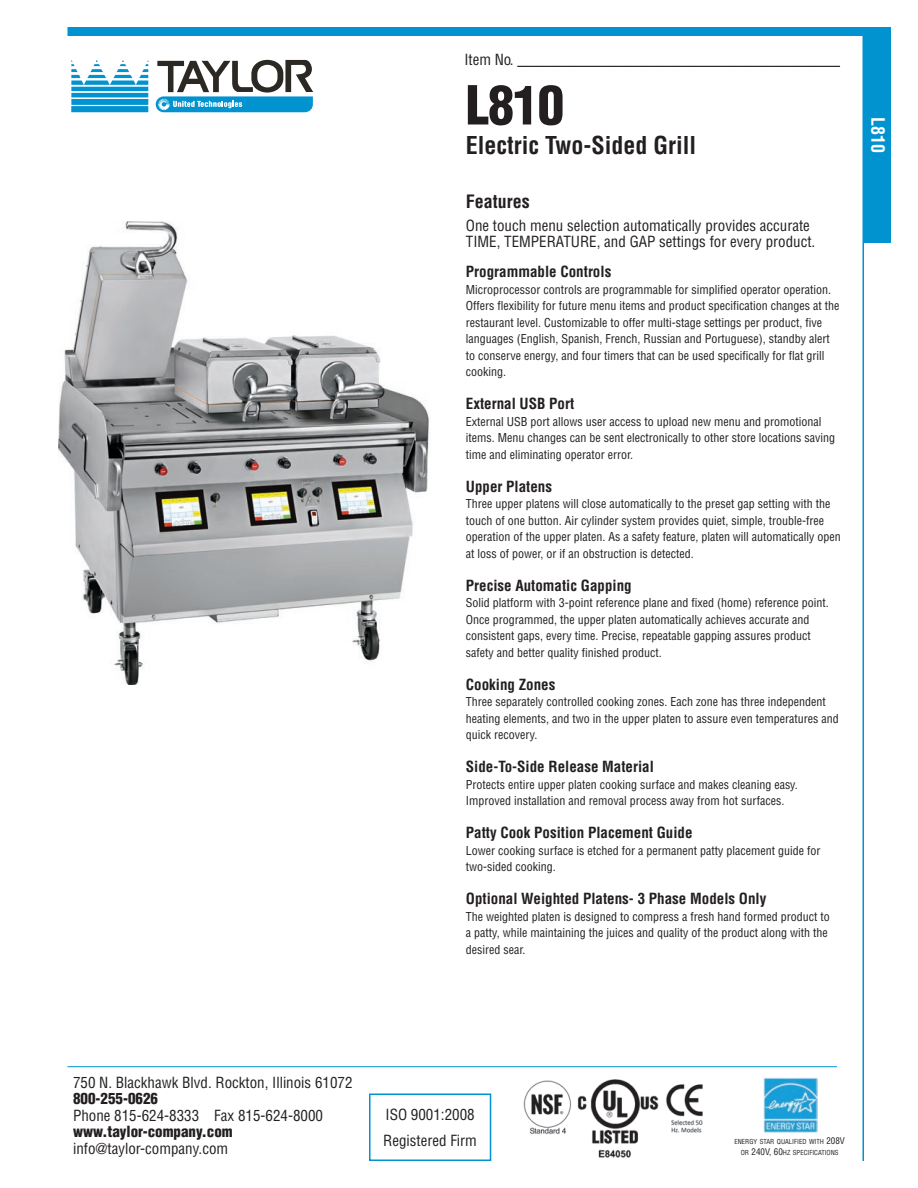
<style>
.page{position:relative;width:918px;height:1188px;background:#fff}
.page>*{position:absolute;margin:0;border:0;box-sizing:border-box;transform-origin:0 0}
.t1{font:900 condensed 52.5px "Helvetica";color:#231f20}
.t2{font:700 condensed 24px "Helvetica";color:#231f20}
.t3{font:700 condensed 18px "Helvetica";color:#231f20}
.t4{font:700 condensed 18px "Helvetica";color:#fff}
.t5{font:700 condensed 15px "Helvetica";color:#231f20}
.t6{font:condensed 15px "Helvetica LT Std";color:#231f20}
.t7{font:condensed 15px/16.5px "Helvetica";color:#231f20}
.t8{font:900 condensed 15px "Helvetica LT Std";color:#231f20}
.t9{font:condensed 12px/16.5px "Helvetica";color:#231f20}
.t10{font:condensed 6.75px/10.8px "Helvetica";color:#231f20;text-align:center}
.s1{font-size:9px}
</style>
<div class="page">
<div style="left:68px;top:27px;width:823px;height:9px;background:#0093d0"></div>
<hr style="left:68px;top:1066px;width:769px;height:1px;background:#0093d0">
<hr style="left:862px;top:27px;width:2px;height:1134px;background:#0093d0">
<div style="left:864px;top:27px;width:27px;height:216px;background:#0093d0"></div>
<hr style="left:517px;top:66px;width:323px;height:1px;background:#231f20">
<img style="left:58px;top:222px;width:371px;height:463px">
<div style="left:369px;top:1094px;width:122px;height:67px;border:2px solid #0093d0"></div>
<svg style="left:71px;top:60px;width:77px;height:52px"></svg>
<svg style="left:156px;top:60px;width:157px;height:52px"></svg>
<img style="left:763px;top:1078px;width:54px;height:55px">
<img style="left:523px;top:1079px;width:180px;height:79px">
<p class="t6" style="left:464px;top:50px;width:377px">Item No. ___________________________________________</p>
<h1 class="t1" style="left:466px;top:72px;width:100px">L810</h1>
<h2 class="t2" style="left:466px;top:131px;width:232px">Electric Two-Sided Grill</h2>
<h3 class="t3" style="left:466px;top:190px;width:65px">Features</h3>
<p class="t7" style="left:466px;top:217px;width:351px">One touch menu selection automatically provides accurate<br>TIME, TEMPERATURE, and GAP settings for every product.</p>
<p class="t5" style="left:466px;top:263px;width:147px">Programmable Controls</p>
<p class="t9" style="left:466px;top:281px;width:375px">Microprocessor controls are programmable for simplified operator operation.<br>Offers flexibility for future menu items and product specification changes at the restaurant level. Customizable to offer multi-stage settings per product, five languages (English, Spanish, French, Russian and Portuguese), standby alert to conserve energy, and four timers that can be used specifically for flat grill cooking.</p>
<p class="t5" style="left:466px;top:395px;width:110px">External USB Port</p>
<p class="t9" style="left:466px;top:413px;width:371px">External USB port allows user access to upload new menu and promotional items. Menu changes can be sent electronically to other store locations saving time and eliminating operator error.</p>
<p class="t5" style="left:466px;top:477px;width:88px">Upper Platens</p>
<p class="t9" style="left:466px;top:496px;width:377px">Three upper platens will close automatically to the preset gap setting with the touch of one button. Air cylinder system provides quiet, simple, trouble-free operation of the upper platen. As a safety feature, platen will automatically open at loss of power, or if an obstruction is detected.</p>
<p class="t5" style="left:466px;top:576px;width:167px">Precise Automatic Gapping</p>
<p class="t9" style="left:466px;top:595px;width:364px">Solid platform with 3-point reference plane and fixed (home) reference point.<br>Once programmed, the upper platen automatically achieves accurate and consistent gaps, every time. Precise, repeatable gapping assures product safety and better quality finished product.</p>
<p class="t5" style="left:466px;top:675px;width:91px">Cooking Zones</p>
<p class="t9" style="left:466px;top:694px;width:374px">Three separately controlled cooking zones. Each zone has three independent heating elements, and two in the upper platen to assure even temperatures and quick recovery.</p>
<p class="t5" style="left:466px;top:758px;width:190px">Side-To-Side Release Material</p>
<p class="t9" style="left:466px;top:776px;width:334px">Protects entire upper platen cooking surface and makes cleaning easy.<br>Improved installation and removal process away from hot surfaces.</p>
<p class="t5" style="left:466px;top:824px;width:228px">Patty Cook Position Placement Guide</p>
<p class="t9" style="left:466px;top:842px;width:356px">Lower cooking surface is etched for a permanent patty placement guide for two-sided cooking.</p>
<p class="t5" style="left:466px;top:890px;width:302px">Optional Weighted Platens- 3 Phase Models Only</p>
<p class="t9" style="left:466px;top:908px;width:365px">The weighted platen is designed to compress a fresh hand formed product to a patty, while maintaining the juices and quality of the product along with the desired sear.</p>
<h3 class="t4" style="left:889px;top:117px;width:37px;rotate:90deg">L810</h3>
<p class="t6" style="left:73px;top:1073px;width:281px">750 N. Blackhawk Blvd. Rockton, Illinois 61072</p>
<p class="t8" style="left:73px;top:1089px;width:86px">800-255-0626</p>
<p class="t6" style="left:73px;top:1106px;width:251px">Phone 815-624-8333 Fax 815-624-8000</p>
<p class="t8" style="left:73px;top:1122px;width:161px">www.taylor-company.com</p>
<p class="t6" style="left:73px;top:1139px;width:157px">info@taylor-company.com</p>
<p class="t7" style="left:383px;top:1102px;width:95px;line-height:25.5px">ISO 9001:2008<br>Registered Firm</p>
<p class="t10" style="left:734px;top:1136px;width:112px">ENERGY STAR QUALIFIED WITH <span class="s1">208V<br></span>OR <span class="s1">240V, 60</span>HZ SPECIFICATIONS</p>
</div>
